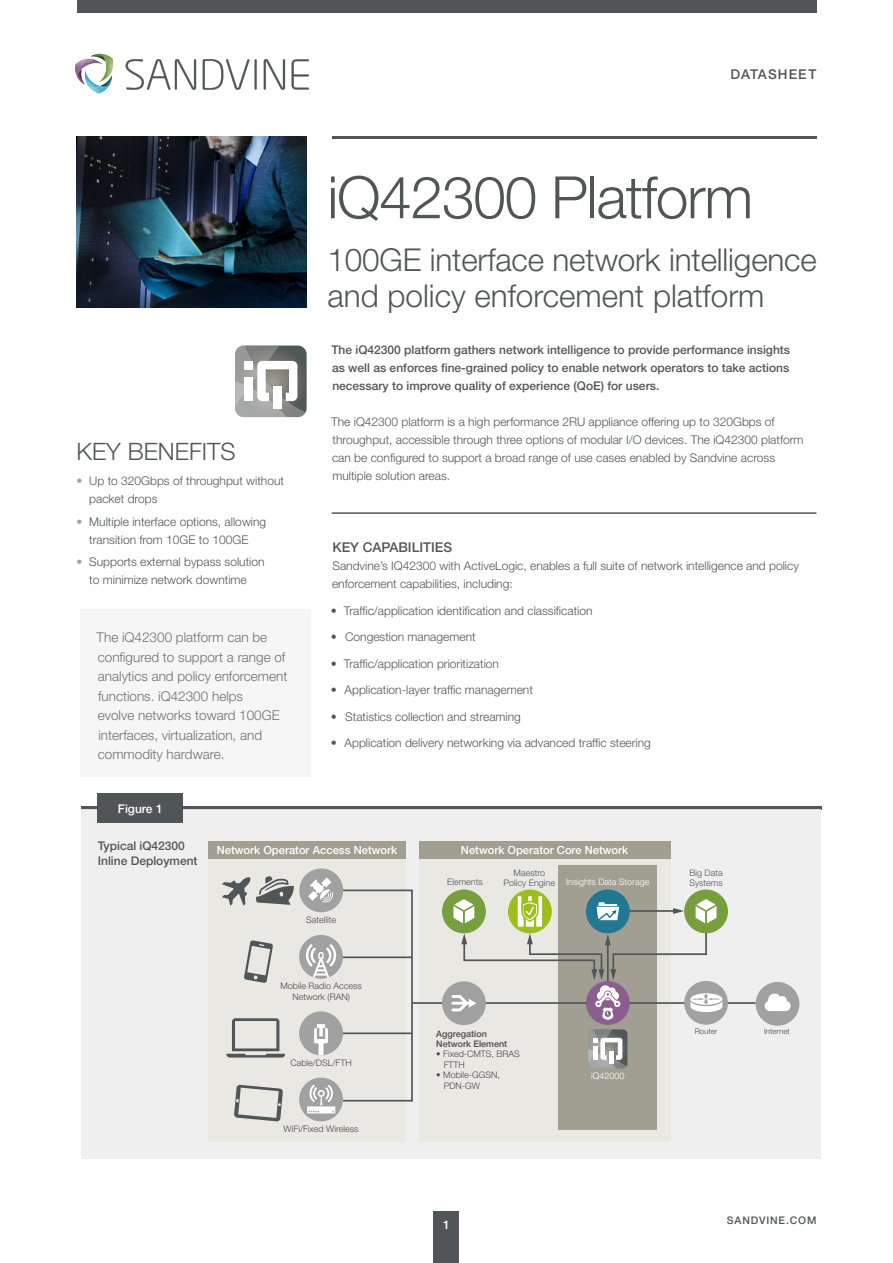
<style>
.page{position:relative;width:893px;height:1263px;background:#fff}
.page>*{position:absolute;margin:0;border:0;box-sizing:border-box;transform-origin:0 0}
.t1{font:300 58.5px "Helvetica Neue LT Pro";letter-spacing:-.02em;color:#505657}
.t2{font:300 31.5px/36px "Helvetica Neue LT Pro";letter-spacing:-.005em;color:#505657}
.t3{font:300 24px "Helvetica Neue LT Pro";color:#505657}
.t4{font:300 13.5px/19.5px "Helvetica Neue LT Pro";color:#6e7070}
.t5{font:500 13.5px "Helvetica Neue LT Pro";color:#505657}
.t6{font:500 13.5px "Helvetica Neue LT Pro";letter-spacing:.08em;color:#505657}
.t7{font:300 12px/18px "Helvetica Neue LT Pro";color:#505657}
.t8{font:500 12px/18px "Helvetica Neue LT Pro";color:#505657;text-align:justify}
.t9{font:500 12px "Helvetica Neue LT Pro";color:#fff}
.t10{font:500 11.25px "Helvetica Neue LT Pro";color:#fff}
.t11{font:500 10.5px "Helvetica Neue LT Pro";letter-spacing:.08em;color:#505657}
.t12{font:300 9px/10.4px "Helvetica Neue LT Pro";color:#4a4a49}
.t13{font:300 9px/10.4px "Helvetica Neue LT Pro";color:#505657}
.t14{font:300 9px "Helvetica Neue LT Pro";color:#fff}
.t15{font:500 9px/10.4px "Helvetica Neue LT Pro";color:#4a4a49}
.t16{font:300 7.8px "Helvetica Neue LT Pro";color:#4a4a49}
.s1{color:#a19f92}
</style>
<div class="page">
<div style="left:77px;top:0;width:739px;height:13px;background:#505657"></div>
<hr style="left:332px;top:512px;width:484px;height:2px;background:#505657">
<hr style="left:332px;top:136px;width:484px;height:2px;background:#505657">
<div style="left:434px;top:1212px;width:25px;height:51px;background:#505657"></div>
<div style="left:81px;top:610px;width:230px;height:167px;background:#f6f6f6"></div>
<svg style="left:126px;top:59px;width:70px;height:31px"></svg>
<svg style="left:203px;top:59px;width:54px;height:31px"></svg>
<svg style="left:264px;top:59px;width:21px;height:31px"></svg>
<svg style="left:292px;top:59px;width:17px;height:31px"></svg>
<svg style="left:75px;top:54px;width:39px;height:39px"></svg>
<img style="left:77px;top:69px;width:8px;height:16px">
<img style="left:77px;top:136px;width:230px;height:171px">
<svg style="left:235px;top:346px;width:72px;height:71px"></svg>
<div style="left:273px;top:386px;width:9px;height:22px;background:#fff"></div>
<div style="left:244px;top:377px;width:9px;height:24px;background:#fff"></div>
<div style="left:244px;top:361px;width:9px;height:8px;background:#fff"></div>
<hr style="left:81px;top:807px;width:740px;height:3px;background:#505657">
<div style="left:81px;top:810px;width:740px;height:349px;background:#eee"></div>
<div style="left:98px;top:794px;width:85px;height:29px;background:#505657"></div>
<div style="left:419px;top:841px;width:251px;height:301px;background:#e9e8e3"></div>
<div style="left:558px;top:865px;width:99px;height:265px;background:#a19f92"></div>
<div style="left:419px;top:841px;width:251px;height:18px;background:#a19f92"></div>
<hr style="left:412px;top:1002px;width:344px;height:2px;background:#505657">
<div style="left:756px;top:982px;width:43px;height:44px;background:#a1a1a2;border-radius:50%"></div>
<svg style="left:765px;top:993px;width:26px;height:18px"></svg>
<div style="left:684px;top:981px;width:44px;height:44px;background:#a1a1a2;border-radius:50%"></div>
<div style="left:442px;top:981px;width:44px;height:44px;background:#a1a1a2;border-radius:50%"></div>
<div style="left:586px;top:981px;width:44px;height:44px;background:#8b5e8f;border-radius:50%"></div>
<div style="left:442px;top:889px;width:44px;height:44px;background:#789f3d;border-radius:50%"></div>
<svg style="left:508px;top:889px;width:44px;height:44px"></svg>
<div style="left:684px;top:889px;width:44px;height:44px;background:#789f3d;border-radius:50%"></div>
<svg style="left:586px;top:889px;width:44px;height:44px"></svg>
<svg style="left:451px;top:896px;width:271px;height:124px"></svg>
<div style="left:208px;top:841px;width:198px;height:301px;background:#e9e8e3"></div>
<div style="left:208px;top:841px;width:198px;height:18px;background:#a19f92"></div>
<svg style="left:226px;top:1018px;width:59px;height:39px"></svg>
<svg style="left:244px;top:940px;width:29px;height:43px"></svg>
<svg style="left:234px;top:1085px;width:49px;height:36px"></svg>
<div style="left:299px;top:1077px;width:44px;height:44px;background:#a1a1a2;border-radius:50%"></div>
<svg style="left:307px;top:1085px;width:28px;height:28px"></svg>
<div style="left:342px;top:889px;width:71px;height:212px;border:2px solid #505657"></div>
<hr style="left:342px;top:1032px;width:70px;height:2px;background:#505657">
<hr style="left:342px;top:956px;width:70px;height:2px;background:#505657">
<div style="left:299px;top:1011px;width:44px;height:44px;background:#a1a1a2;border-radius:50%"></div>
<svg style="left:314px;top:1024px;width:14px;height:31px"></svg>
<div style="left:299px;top:868px;width:44px;height:44px;background:#a1a1a1;border-radius:50%"></div>
<svg style="left:308px;top:877px;width:25px;height:25px"></svg>
<div style="left:299px;top:935px;width:44px;height:44px;background:#a1a1a2;border-radius:50%"></div>
<svg style="left:306px;top:944px;width:30px;height:34px"></svg>
<svg style="left:222px;top:876px;width:72px;height:30px"></svg>
<svg style="left:588px;top:1029px;width:39px;height:39px"></svg>
<p class="t6" style="left:730px;top:66px;width:87px">DATASHEET</p>
<h3 class="t3" style="left:77px;top:436px;width:161px">KEY BENEFITS</h3>
<p class="t7" style="left:89px;top:472px;width:196px;text-indent:-13px"><span class="s1">•</span> Up to 320Gbps of throughput without packet drops</p>
<p class="t7" style="left:77px;top:512px;width:191px;text-align:center"><span class="s1">•</span> Multiple interface options, allowing transition from 10GE to 100GE</p>
<p class="t7" style="left:77px;top:552px;width:190px;text-align:center"><span class="s1">•</span> Supports external bypass solution to minimize network downtime</p>
<p class="t4" style="left:97px;top:627px;width:192px">The iQ42300 platform can be configured to support a range of analytics and policy enforcement functions. iQ42300 helps<br>evolve networks toward 100GE interfaces, virtualization, and commodity hardware.</p>
<h1 class="t1" style="left:327px;top:162px;width:427px">iQ42300 Platform</h1>
<h2 class="t2" style="left:327px;top:241px;width:491px">100GE interface network intelligence and policy enforcement platform</h2>
<p class="t8" style="left:331px;top:341px;width:460px">The iQ42300 platform gathers network intelligence to provide performance insights as well as enforces fine-grained policy to enable network operators to take actions necessary to improve quality of experience (QoE) for users.</p>
<p class="t7" style="left:331px;top:413px;width:474px">The iQ42300 platform is a high performance 2RU appliance offering up to 320Gbps of throughput, accessible through three options of modular I/O devices. The iQ42300 platform can be configured to support a broad range of use cases enabled by Sandvine across multiple solution areas.</p>
<p class="t5" style="left:332px;top:539px;width:121px">KEY CAPABILITIES</p>
<p class="t7" style="left:332px;top:557px;width:468px">Sandvine’s IQ42300 with ActiveLogic, enables a full suite of network intelligence and policy enforcement capabilities, including:</p>
<p class="t7" style="left:331px;top:601px;width:263px">• Traffic/application identification and classification</p>
<p class="t7" style="left:331px;top:628px;width:146px">• Congestion management</p>
<p class="t7" style="left:331px;top:654px;width:170px">• Traffic/application prioritization</p>
<p class="t7" style="left:331px;top:681px;width:203px">• Application-layer traffic management</p>
<p class="t7" style="left:331px;top:707px;width:191px">• Statistics collection and streaming</p>
<p class="t7" style="left:331px;top:734px;width:322px">• Application delivery networking via advanced traffic steering</p>
<p class="t9" style="left:118px;top:801px;width:46px">Figure 1</p>
<p class="t8" style="left:98px;top:838px;width:101px;line-height:15px">Typical iQ42300<br>Inline Deployment</p>
<p class="t10" style="left:217px;top:844px;width:182px">Network Operator Access Network</p>
<p class="t12" style="left:306px;top:914px;width:31px">Satellite</p>
<p class="t12" style="left:280px;top:981px;width:83px;text-align:center">Mobile Radio Access<br>Network (RAN)</p>
<p class="t12" style="left:290px;top:1057px;width:63px">Cable/DSL/FTH</p>
<p class="t12" style="left:284px;top:1123px;width:76px">WiFi/Fixed Wireless</p>
<p class="t10" style="left:461px;top:844px;width:169px">Network Operator Core Network</p>
<p class="t13" style="left:447px;top:877px;width:37px">Elements</p>
<p class="t14" style="left:566px;top:876px;width:85px">Insights Data Storage</p>
<p class="t13" style="left:689px;top:867px;width:35px">Big Data<br>Systems</p>
<p class="t13" style="left:503px;top:867px;width:53px;text-align:center">Maestro<br>Policy Engine</p>
<p class="t15" style="left:436px;top:1028px;width:73px">Aggregation<br>Network Element</p>
<p class="t12" style="left:444px;top:1049px;width:78px;text-indent:-7px">• Fixed-CMTS, BRAS<br>FTTH</p>
<p class="t12" style="left:444px;top:1069px;width:58px;text-indent:-7px">• Mobile-GGSN,<br>PDN-GW</p>
<p class="t9" style="left:443px;top:1217px;width:8px">1</p>
<p class="t14" style="left:591px;top:1070px;width:35px">iQ42000</p>
<p class="t16" style="left:695px;top:1027px;width:24px">Router</p>
<p class="t16" style="left:764px;top:1027px;width:27px">Internet</p>
<p class="t11" style="left:727px;top:1214px;width:91px">SANDVINE.COM</p>
</div>
